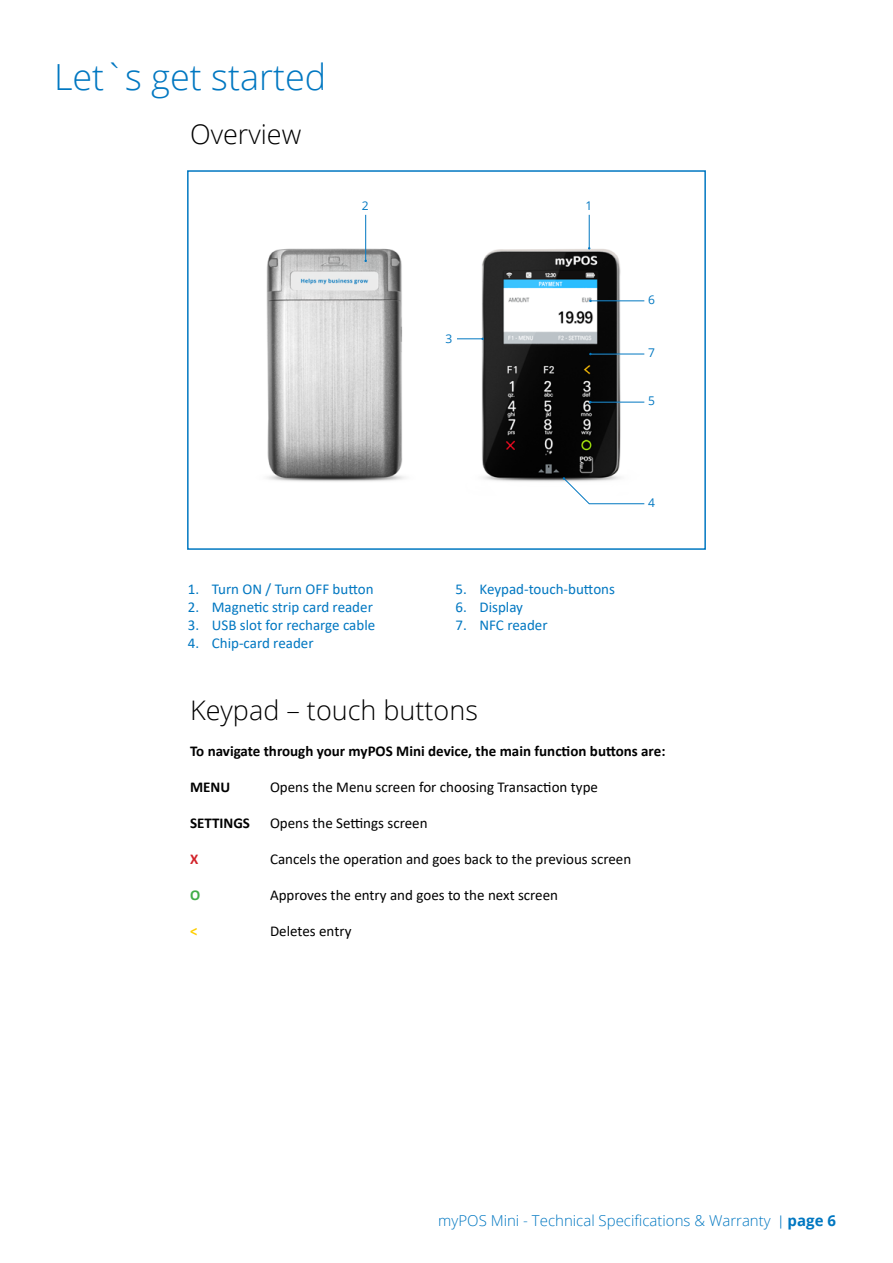
<style>
.page{position:relative;width:893px;height:1263px;background:#fff}
.page>*{position:absolute;margin:0;border:0;box-sizing:border-box;transform-origin:0 0}
.Heading{font:300 36px "Open Sans";color:#0077c1}
.Subheading{font:300 27px "Open Sans";color:#000}
.Main_Text{font:15px "Calibri";color:#000}
.Main_Content{font:15px "Calibri";color:#0077c1}
.Main_Text-2{font:700 15px "Calibri";color:#000}
.t1{font:300 15px "Open Sans";color:#0077c1}
.Main_Text-3{font:700 15px "Calibri";color:#d2232a}
.Main_Text-4{font:700 15px "Calibri";color:#41ad49}
.Main_Text-5{font:700 15px "Calibri";color:#ffcf01}
.t2{font:12px "Open Sans";color:#0077c1}
.s1{font-family:"Calibri"}
.s2{font-weight:700}
</style>
<div class="page">
<img style="left:266px;top:214px;width:379px;height:291px">
<hr style="left:589px;top:215px;width:1px;height:33px;background:#0077c1">
<svg style="left:457px;top:338px;width:27px;height:2px"></svg>
<hr style="left:365px;top:215px;width:1px;height:46px;background:#0077c1">
<hr style="left:590px;top:300px;width:54px;height:1px;background:#0077c1">
<hr style="left:590px;top:354px;width:54px;height:1px;background:#0077c1">
<hr style="left:590px;top:402px;width:54px;height:1px;background:#0077c1">
<svg style="left:563px;top:477px;width:82px;height:27px"></svg>
<div style="left:187px;top:170px;width:519px;height:380px;border:2px solid #0077c1"></div>
<p class="Heading" style="left:54px;top:52px;width:274px">Let`s get started</p>
<p class="Subheading" style="left:190px;top:116px;width:113px">Overview</p>
<p class="t2" style="left:362px;top:198px;width:8px">2</p>
<p class="Main_Content" style="left:188px;top:579px;width:187px">1. Turn ON / Turn OFF button</p>
<p class="Main_Content" style="left:188px;top:597px;width:187px">2. Magnetic strip card reader</p>
<p class="Main_Content" style="left:188px;top:615px;width:189px">3. USB slot for recharge cable</p>
<p class="Main_Content" style="left:188px;top:633px;width:127px">4. Chip-card reader</p>
<p class="t2" style="left:445px;top:330px;width:8px">3</p>
<p class="t2" style="left:585px;top:198px;width:8px">1</p>
<p class="t2" style="left:648px;top:291px;width:8px">6</p>
<p class="t2" style="left:648px;top:345px;width:8px">7</p>
<p class="t2" style="left:648px;top:393px;width:8px">5</p>
<p class="Main_Content" style="left:455px;top:579px;width:161px">5. Keypad-touch-buttons</p>
<p class="Main_Content" style="left:455px;top:597px;width:69px">6. Display</p>
<p class="Main_Content" style="left:455px;top:615px;width:94px">7. NFC reader</p>
<p class="t2" style="left:648px;top:494px;width:8px">4</p>
<p class="Subheading" style="left:190px;top:692px;width:289px">Keypad – touch buttons</p>
<p class="Main_Text-2" style="left:190px;top:740px;width:477px">To navigate through your myPOS Mini device, the main function buttons are:</p>
<p class="Main_Text-2" style="left:190px;top:776px;width:42px">MENU</p>
<p class="Main_Text" style="left:270px;top:777px;width:329px">Opens the Menu screen for choosing Transaction type</p>
<p class="Main_Text-2" style="left:190px;top:812px;width:61px">SETTINGS</p>
<p class="Main_Text" style="left:270px;top:813px;width:159px">Opens the Settings screen</p>
<p class="Main_Text-3" style="left:190px;top:848px;width:10px">X</p>
<p class="Main_Text" style="left:270px;top:849px;width:363px">Cancels the operation and goes back to the previous screen</p>
<p class="Main_Text-4" style="left:190px;top:884px;width:12px">O</p>
<p class="Main_Text" style="left:270px;top:885px;width:290px">Approves the entry and goes to the next screen</p>
<p class="Main_Text-5" style="left:190px;top:920px;width:9px">&lt;</p>
<p class="Main_Text" style="left:270px;top:921px;width:83px">Deletes entry</p>
<p class="t1" style="left:438px;top:1211px;width:399px">myPOS Mini - Technical Specifications &amp; Warranty <span class="s1">|</span> <span class="s2">page 6</span></p>
</div>
